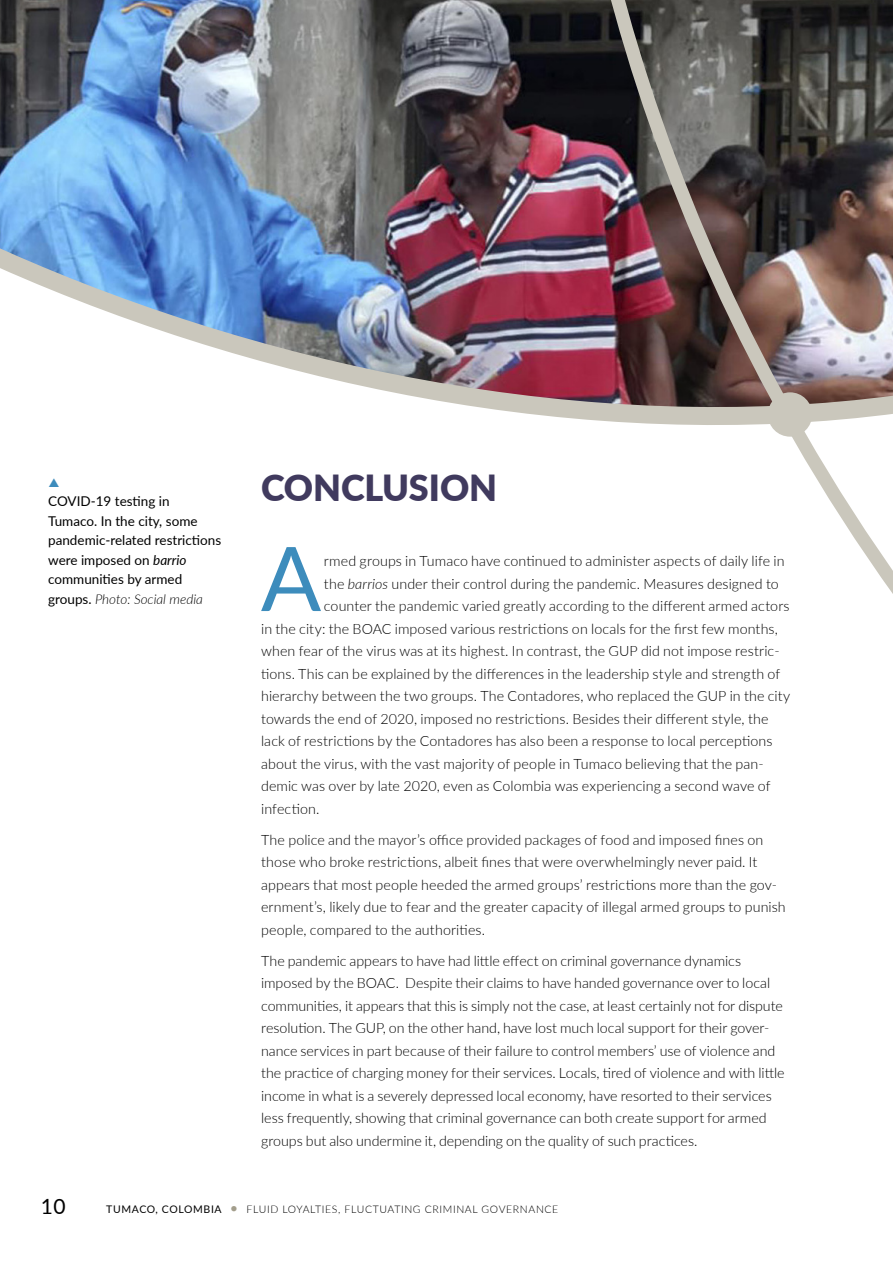
<style>
.page{position:relative;width:893px;height:1263px;background:#fff}
.page>*{position:absolute;margin:0;border:0;box-sizing:border-box;transform-origin:0 0}
.t1{font:89.25px "Lato";color:#3d8cbc}
.t2{font:900 36px "Lato";color:#403a5e}
.t3{font:21px "Lato";color:#000}
.t4{font:300 14.25px/22.5px "Lato";letter-spacing:.005em;color:#000}
.t5{font:13.5px/19.5px "Lato";color:#000}
.t6{font:300 10.5px "Lato";letter-spacing:.06em;color:#000}
.s1{font-style:italic}
.s2{font-weight:300;font-style:italic}
.s3{font-weight:400}
.s4{font-size:18px;color:#a39e8c}
</style>
<div class="page">
<img style="left:0;top:0;width:595px;height:223px">
<img style="left:0;top:223px;width:595px;height:198px">
<img style="left:595px;top:0;width:298px;height:594px">
<p class="t5" style="left:48px;top:491px;width:175px">COVID-19 testing in<br>Tumaco. In the city, some pandemic-related restrictions were imposed on <span class="s1">barrio </span>communities by armed groups. <span class="s2">Photo: Social media</span></p>
<h2 class="t2" style="left:261px;top:461px;width:238px">CONCLUSION</h2>
<h1 class="t1" style="left:261px;top:515px;width:62px">A</h1>
<p class="t4" style="left:324px;top:549px;width:462px">rmed groups in Tumaco have continued to administer aspects of daily life in</p>
<p class="t4" style="left:324px;top:572px;width:456px">the <span class="s1">barrios</span> under their control during the pandemic. Measures designed to</p>
<p class="t4" style="left:324px;top:594px;width:467px">counter the pandemic varied greatly according to the different armed actors</p>
<p class="t4" style="left:261px;top:617px;width:518px">in the city: the BOAC imposed various restrictions on locals for the first few months,</p>
<p class="t4" style="left:261px;top:639px;width:520px">when fear of the virus was at its highest. In contrast, the GUP did not impose restric-</p>
<p class="t4" style="left:261px;top:662px;width:521px">tions. This can be explained by the differences in the leadership style and strength of</p>
<p class="t4" style="left:261px;top:684px;width:531px">hierarchy between the two groups. The Contadores, who replaced the GUP in the city</p>
<p class="t4" style="left:261px;top:707px;width:509px">towards the end of 2020, imposed no restrictions. Besides their different style, the</p>
<p class="t4" style="left:261px;top:729px;width:513px">lack of restrictions by the Contadores has also been a response to local perceptions</p>
<p class="t4" style="left:261px;top:752px;width:504px">about the virus, with the vast majority of people in Tumaco believing that the pan-</p>
<p class="t4" style="left:261px;top:774px;width:511px">demic was over by late 2020, even as Colombia was experiencing a second wave of</p>
<p class="t4" style="left:261px;top:797px;width:60px">infection.</p>
<p class="t4" style="left:261px;top:828px;width:526px">The police and the mayor’s office provided packages of food and imposed fines on those who broke restrictions, albeit fines that were overwhelmingly never paid. It appears that most people heeded the armed groups’ restrictions more than the gov&shy;ernment’s, likely due to fear and the greater capacity of illegal armed groups to punish people, compared to the authorities.</p>
<p class="t4" style="left:261px;top:949px;width:525px">The pandemic appears to have had little effect on criminal governance dynamics imposed by the BOAC. Despite their claims to have handed governance over to local communities, it appears that this is simply not the case, at least certainly not for dispute resolution. The GUP, on the other hand, have lost much local support for their gover&shy;nance services in part because of their failure to control members’ use of violence and the practice of charging money for their services. Locals, tired of violence and with little income in what is a severely depressed local economy, have resorted to their services less frequently, showing that criminal governance can both create support for armed groups but also undermine it, depending on the quality of such practices.</p>
<h3 class="t3" style="left:41px;top:1191px;width:26px">10</h3>
<p class="t6" style="left:106px;top:1202px;width:454px"><span class="s3">TUMACO, COLOMBIA</span> <span class="s4">•</span> FLUID LOYALTIES, FLUCTUATING CRIMINAL GOVERNANCE</p>
</div>
